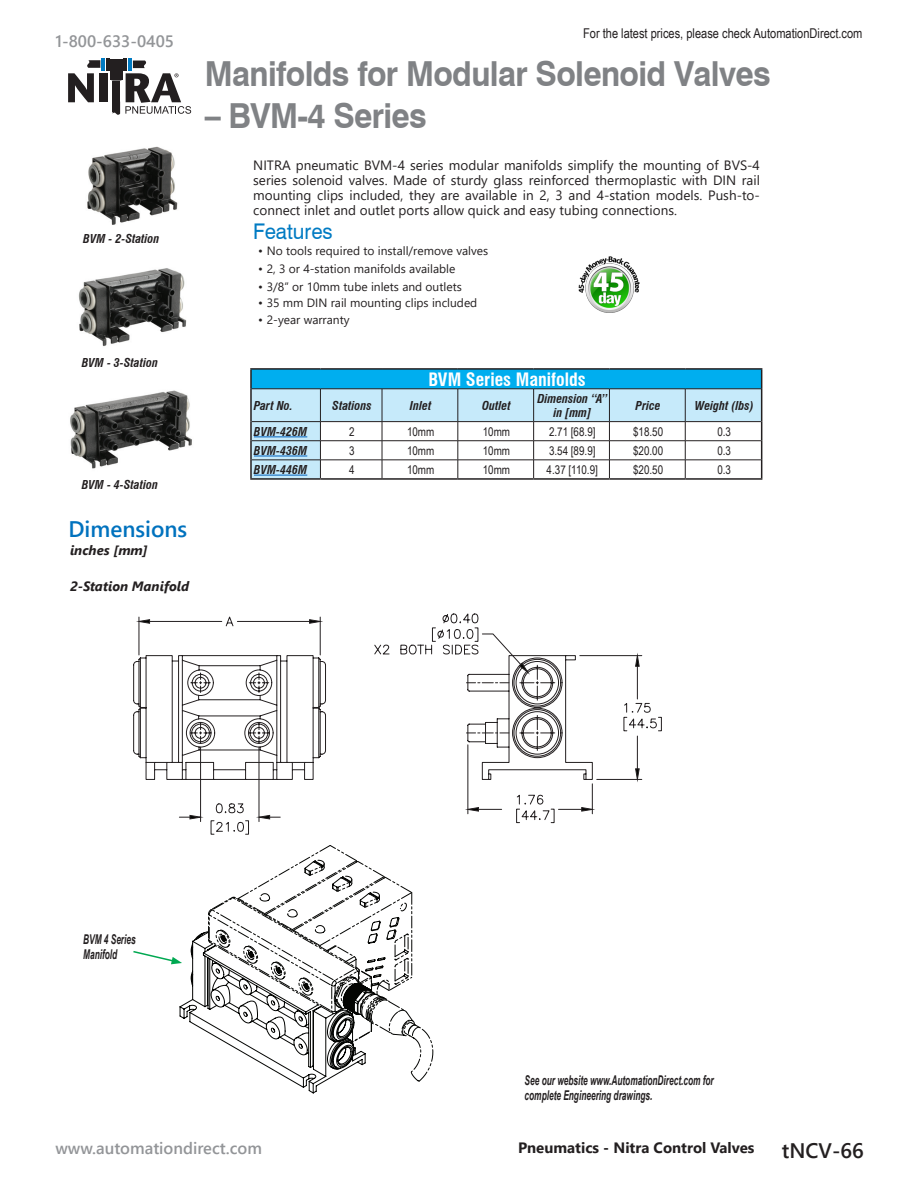
<style>
.page{position:relative;width:918px;height:1188px;background:#fff}
.page>*{position:absolute;margin:0;border:0;box-sizing:border-box;transform-origin:0 0}
.Head{font:700 34.5px "Swiss 721 BT";letter-spacing:-.02em;color:#808285;scale:.93 1}
.Subhead{font:600 22.5px "Segoe UI";color:#0072be}
.Body_Text{font:21.6px "Swiss 721 BT";color:#007bc3;scale:.95 1}
.t1{font:600 21px "Segoe UI";color:#231f20}
.Table_Title{font:700 condensed 18px "Swiss 721 BT";color:#fff}
.t2{font:600 16.5px "Segoe UI";color:#939598}
.t3{font:700 15px "Segoe UI";color:#231f20}
.Body_Text-2{font:13.5px/15px "Segoe UI";color:#231f20;text-align:justify}
.Take-note{font:italic 700 13.5px/15px "Arial Narrow";color:#231f20;scale:.75 1}
.t4{font:13.5px "Arial Narrow";color:#231f20}
.Small_Subhead{font:italic 700 13.5px "Segoe UI";color:#231f20}
.t5{font:12px "Segoe UI";color:#231f20}
.Table_Subhead__Left{font:italic 700 condensed 12px/13.5px "Swiss 721 BT";color:#231f20;text-align:center}
.Table_Body__Centered{font:12px "Arial Narrow";color:#231f20}
</style>
<div class="page">
<img style="left:87px;top:146px;width:91px;height:79px">
<div style="left:99px;top:73px;width:9px;height:29px;background:#231f20"></div>
<hr style="left:106px;top:58px;width:4px;height:13px;background:#231f20">
<div style="left:110px;top:70px;width:13px;height:10px;background:#231f20"></div>
<div style="left:109px;top:59px;width:15px;height:11px;background:#231f20"></div>
<svg style="left:68px;top:59px;width:37px;height:43px"></svg>
<svg style="left:111px;top:59px;width:80px;height:56px"></svg>
<div style="left:251px;top:369px;width:511px;height:20px;background:#00aeef"></div>
<div style="left:252px;top:390px;width:509px;height:88px;background:#c6eafa"></div>
<svg style="left:761px;top:370px;width:1px;height:19px"></svg>
<hr style="left:534px;top:478px;width:75px;height:2px;background:#231f20">
<hr style="left:250px;top:368px;width:70px;height:2px;background:#231f20">
<svg style="left:250px;top:370px;width:2px;height:19px"></svg>
<hr style="left:320px;top:368px;width:62px;height:2px;background:#231f20">
<hr style="left:382px;top:368px;width:76px;height:2px;background:#231f20">
<hr style="left:458px;top:368px;width:76px;height:2px;background:#231f20">
<hr style="left:534px;top:368px;width:75px;height:2px;background:#231f20">
<hr style="left:609px;top:368px;width:76px;height:2px;background:#231f20">
<hr style="left:685px;top:368px;width:77px;height:2px;background:#231f20">
<hr style="left:250px;top:389px;width:2px;height:33px;background:#231f20">
<hr style="left:761px;top:389px;width:1px;height:33px;background:#231f20">
<svg style="left:250px;top:422px;width:2px;height:56px"></svg>
<hr style="left:250px;top:478px;width:70px;height:2px;background:#231f20">
<hr style="left:320px;top:478px;width:62px;height:2px;background:#231f20">
<hr style="left:382px;top:478px;width:76px;height:2px;background:#231f20">
<hr style="left:458px;top:478px;width:76px;height:2px;background:#231f20">
<hr style="left:609px;top:478px;width:76px;height:2px;background:#231f20">
<hr style="left:685px;top:478px;width:77px;height:2px;background:#231f20">
<hr style="left:252px;top:389px;width:68px;height:1px;background:#231f20">
<hr style="left:320px;top:389px;width:62px;height:1px;background:#231f20">
<hr style="left:320px;top:389px;width:1px;height:32px;background:#231f20">
<hr style="left:382px;top:389px;width:76px;height:1px;background:#231f20">
<hr style="left:382px;top:389px;width:1px;height:32px;background:#231f20">
<hr style="left:458px;top:389px;width:76px;height:1px;background:#231f20">
<hr style="left:458px;top:389px;width:1px;height:32px;background:#231f20">
<hr style="left:534px;top:389px;width:75px;height:1px;background:#231f20">
<hr style="left:533px;top:389px;width:1px;height:32px;background:#231f20">
<hr style="left:609px;top:389px;width:76px;height:1px;background:#231f20">
<hr style="left:609px;top:389px;width:1px;height:32px;background:#231f20">
<hr style="left:685px;top:389px;width:76px;height:1px;background:#231f20">
<hr style="left:685px;top:389px;width:1px;height:32px;background:#231f20">
<hr style="left:534px;top:421px;width:75px;height:1px;background:#231f20">
<hr style="left:252px;top:421px;width:68px;height:1px;background:#231f20">
<hr style="left:320px;top:421px;width:62px;height:1px;background:#231f20">
<hr style="left:382px;top:421px;width:76px;height:1px;background:#231f20">
<hr style="left:458px;top:421px;width:76px;height:1px;background:#231f20">
<hr style="left:609px;top:421px;width:76px;height:1px;background:#231f20">
<hr style="left:685px;top:421px;width:76px;height:1px;background:#231f20">
<hr style="left:252px;top:440px;width:68px;height:1px;background:#231f20">
<hr style="left:252px;top:460px;width:68px;height:1px;background:#231f20">
<svg style="left:320px;top:422px;width:442px;height:57px"></svg>
<hr style="left:254px;top:436px;width:53px;height:1px;background:#005fb9">
<hr style="left:254px;top:456px;width:53px;height:1px;background:#005fb9">
<hr style="left:254px;top:475px;width:53px;height:1px;background:#005fb9">
<img style="left:78px;top:268px;width:109px;height:79px">
<img style="left:70px;top:390px;width:122px;height:79px">
<svg style="left:133px;top:655px;width:509px;height:100px"></svg>
<svg style="left:635px;top:655px;width:5px;height:12px"></svg>
<svg style="left:555px;top:702px;width:107px;height:112px"></svg>
<svg style="left:138px;top:617px;width:417px;height:206px"></svg>
<svg style="left:138px;top:619px;width:12px;height:5px"></svg>
<svg style="left:226px;top:613px;width:303px;height:60px"></svg>
<hr style="left:200px;top:747px;width:1px;height:75px;background:#231f20">
<hr style="left:259px;top:747px;width:1px;height:75px;background:#231f20">
<svg style="left:179px;top:815px;width:22px;height:5px"></svg>
<svg style="left:258px;top:815px;width:22px;height:5px"></svg>
<svg style="left:211px;top:803px;width:38px;height:32px"></svg>
<svg style="left:133px;top:845px;width:300px;height:248px"></svg>
<img style="left:578px;top:256px;width:62px;height:56px">
<p class="t2" style="left:56px;top:25px;width:120px">1-800-633-0405</p>
<p class="Table_Subhead__Left" style="left:83px;top:232px;width:78px">BVM - 2-Station</p>
<p class="Table_Subhead__Left" style="left:82px;top:356px;width:78px">BVM - 3-Station</p>
<p class="Table_Subhead__Left" style="left:82px;top:478px;width:78px">BVM - 4-Station</p>
<p class="Subhead" style="left:69px;top:508px;width:120px">Dimensions</p>
<p class="Small_Subhead" style="left:70px;top:538px;width:79px">inches [mm]</p>
<p class="Small_Subhead" style="left:70px;top:574px;width:121px">2-Station Manifold</p>
<p class="t4" style="left:583px;top:24px;width:281px">For the latest prices, please check AutomationDirect.com</p>
<p class="Head" style="left:205px;top:51px;width:610px">Manifolds for Modular Solenoid Valves</p>
<p class="Head" style="left:205px;top:93px;width:240px">– BVM-4 Series</p>
<p class="Body_Text-2" style="left:253px;top:156px;width:508px">NITRA pneumatic BVM-4 series modular manifolds simplify the mounting of BVS-4 series solenoid valves. Made of sturdy glass reinforced thermoplastic with DIN rail mounting clips included, they are available in 2, 3 and 4-station models. Push-to&shy;connect inlet and outlet ports allow quick and easy tubing connections.</p>
<p class="Body_Text" style="left:253px;top:217px;width:85px">Features</p>
<p class="t5" style="left:258px;top:239px;width:232px">• No tools required to install/remove valves</p>
<p class="t5" style="left:258px;top:257px;width:199px">• 2, 3 or 4-station manifolds available</p>
<p class="t5" style="left:258px;top:275px;width:205px">• 3/8” or 10mm tube inlets and outlets</p>
<p class="t5" style="left:258px;top:292px;width:221px">• 35 mm DIN rail mounting clips included</p>
<p class="t5" style="left:258px;top:309px;width:93px">• 2-year warranty</p>
<p class="Table_Title" style="left:428px;top:368px;width:159px">BVM Series Manifolds</p>
<p class="Table_Subhead__Left" style="left:254px;top:399px;width:40px">Part No.</p>
<p class="Table_Subhead__Left" style="left:332px;top:399px;width:41px">Stations</p>
<p class="Table_Subhead__Left" style="left:410px;top:399px;width:23px">Inlet</p>
<p class="Table_Subhead__Left" style="left:482px;top:399px;width:30px">Outlet</p>
<p class="Table_Subhead__Left" style="left:537px;top:392px;width:71px">Dimension “A” in [mm]</p>
<p class="Table_Subhead__Left" style="left:635px;top:399px;width:27px">Price</p>
<p class="Table_Subhead__Left" style="left:695px;top:399px;width:60px">Weight (lbs)</p>
<p class="Table_Subhead__Left" style="left:254px;top:425px;width:55px">BVM-426M</p>
<p class="Table_Body__Centered" style="left:349px;top:423px;width:7px">2</p>
<p class="Table_Body__Centered" style="left:407px;top:423px;width:29px">10mm</p>
<p class="Table_Body__Centered" style="left:483px;top:423px;width:29px">10mm</p>
<p class="Table_Body__Centered" style="left:549px;top:423px;width:48px">2.71 [68.9]</p>
<p class="Table_Body__Centered" style="left:633px;top:423px;width:32px">$18.50</p>
<p class="Table_Body__Centered" style="left:717px;top:423px;width:15px">0.3</p>
<p class="Table_Subhead__Left" style="left:254px;top:444px;width:55px">BVM-436M</p>
<p class="Table_Body__Centered" style="left:349px;top:442px;width:7px">3</p>
<p class="Table_Body__Centered" style="left:407px;top:442px;width:29px">10mm</p>
<p class="Table_Body__Centered" style="left:483px;top:442px;width:29px">10mm</p>
<p class="Table_Body__Centered" style="left:549px;top:442px;width:48px">3.54 [89.9]</p>
<p class="Table_Body__Centered" style="left:633px;top:442px;width:32px">$20.00</p>
<p class="Table_Body__Centered" style="left:717px;top:442px;width:15px">0.3</p>
<p class="Table_Subhead__Left" style="left:254px;top:463px;width:55px">BVM-446M</p>
<p class="Table_Body__Centered" style="left:349px;top:461px;width:7px">4</p>
<p class="Table_Body__Centered" style="left:407px;top:461px;width:29px">10mm</p>
<p class="Table_Body__Centered" style="left:483px;top:461px;width:29px">10mm</p>
<p class="Table_Body__Centered" style="left:547px;top:461px;width:53px">4.37 [110.9]</p>
<p class="Table_Body__Centered" style="left:633px;top:461px;width:32px">$20.50</p>
<p class="Table_Body__Centered" style="left:717px;top:461px;width:15px">0.3</p>
<p class="Take-note" style="left:83px;top:931px;width:72px">BVM 4 Series<br>Manifold</p>
<p class="Take-note" style="left:525px;top:1072px;width:254px">See our website www.AutomationDirect.com for complete Engineering drawings.</p>
<p class="t2" style="left:56px;top:1132px;width:208px">www.automationdirect.com</p>
<p class="t3" style="left:518px;top:1133px;width:238px">Pneumatics - Nitra Control Valves</p>
<h3 class="t1" style="left:782px;top:1131px;width:84px">tNCV-66</h3>
</div>
